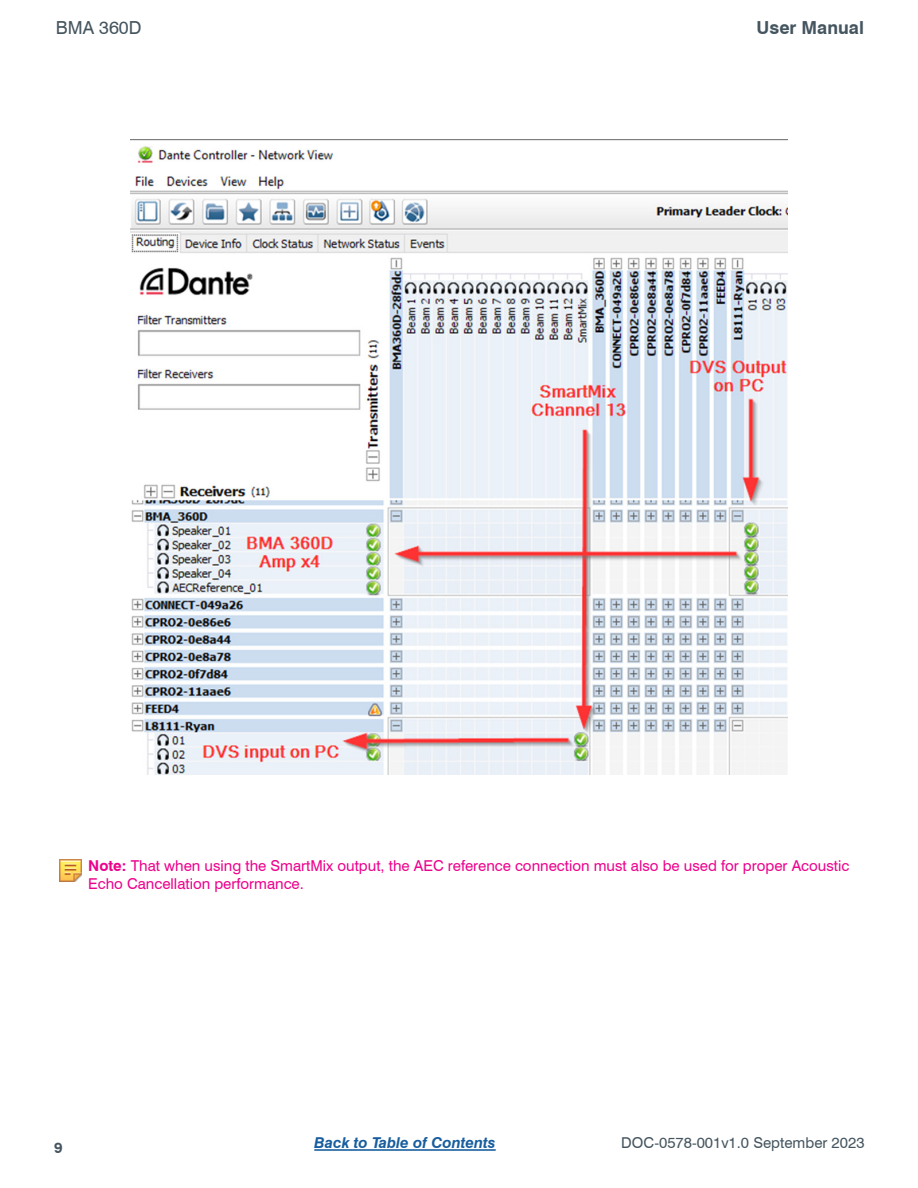
<style>
.page{position:relative;width:918px;height:1188px;background:#fff}
.page>*{position:absolute;margin:0;border:0;box-sizing:border-box;transform-origin:0 0}
.t1{font:700 18px "Swiss 721 BT";color:#45555f}
.t2{font:18px "Swiss 721 BT";color:#45555f}
.Parag_body_indent_fo{font:15px/18px "Swiss 721 BT";color:#ed028c}
.t3{font:15px "Swiss 721 BT";color:#45555f}
.t4{font:italic 700 15px "Swiss 721 BT";color:#175d9e}
.t5{font:700 15px "Swiss 721 BT";color:#45555f}
.s1{font-weight:700}
</style>
<div class="page">
<hr style="left:314px;top:1149px;width:182px;height:2px;background:#175d9e">
<img style="left:131px;top:139px;width:656px;height:635px">
<img style="left:60px;top:860px;width:21px;height:22px">
<p class="t2" style="left:56px;top:17px;width:87px">BMA 360D</p>
<p class="t1" style="left:757px;top:17px;width:109px">User Manual</p>
<p class="Parag_body_indent_fo" style="left:88px;top:857px;width:762px"><span class="s1">Note:</span> That when using the SmartMix output, the AEC reference connection must also be used for proper Acoustic<br>Echo Cancellation performance.</p>
<p class="t5" style="left:54px;top:1139px;width:10px">9</p>
<p class="t3" style="left:621px;top:1134px;width:245px">DOC-0578-001v1.0 September 2023</p>
<p class="t4" style="left:314px;top:1134px;width:183px">Back to Table of Contents</p>
</div>
